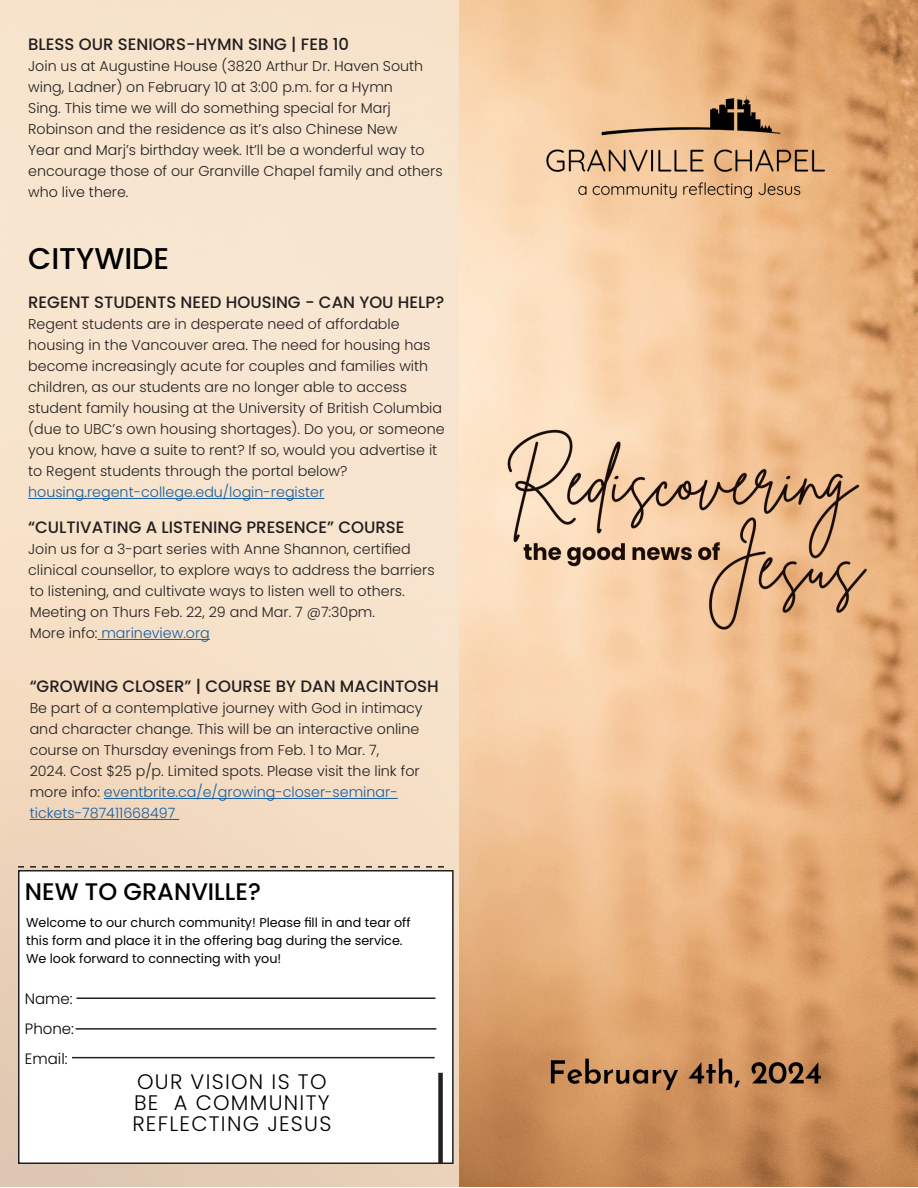
<style>
.page{position:relative;width:918px;height:1188px;background:#fff}
.page>*{position:absolute;margin:0;border:0;box-sizing:border-box;transform-origin:0 0}
.Title_Poppins_uppercase{font:500 30px "Poppins";color:#000}
.t1{font:500 24px "Poppins";color:#000}
.t2{font:300 21px "Poppins";letter-spacing:.06em;color:#000}
.Title_Poppins_uppercase-2{font:500 16.5px "Poppins";color:#231f20}
.t3{font:300 15px "Poppins";color:#000}
.Title_Poppins_uppercase-3{font:300 14.25px/21px "Poppins";color:#231f20}
.Title_Poppins_uppercase-4{font:300 14.25px "Poppins";color:#175d9e}
.t4{font:12.75px/18px "Poppins";color:#000}
.s1{color:#231f20}
.s2{color:#175d9e}
</style>
<div class="page">
<img style="left:1px;top:1px;width:916px;height:1186px">
<div style="left:19px;top:871px;width:434px;height:292px;background:#fff"></div>
<div style="left:18px;top:870px;width:436px;height:294px;border:2px solid #231f20"></div>
<div style="left:438px;top:1073px;width:5px;height:91px;background:#231f20"></div>
<hr style="left:72px;top:1057px;width:363px;height:1px;background:#231f20">
<hr style="left:76px;top:1028px;width:360px;height:2px;background:#231f20">
<hr style="left:76px;top:998px;width:359px;height:1px;background:#231f20">
<svg style="left:18px;top:866px;width:426px;height:2px"></svg>
<hr style="left:28px;top:498px;width:296px;height:1px;background:#175d9e">
<hr style="left:97px;top:639px;width:113px;height:1px;background:#175d9e">
<hr style="left:104px;top:798px;width:294px;height:1px;background:#175d9e">
<hr style="left:30px;top:819px;width:149px;height:1px;background:#175d9e">
<p class="Title_Poppins_uppercase-2" style="left:28px;top:35px;width:322px">BLESS OUR SENIORS-HYMN SING | FEB 10</p>
<p class="Title_Poppins_uppercase-3" style="left:28px;top:56px;width:397px">Join us at Augustine House (3820 Arthur Dr. Haven South</p>
<p class="Title_Poppins_uppercase-3" style="left:28px;top:77px;width:366px">wing, Ladner) on February 10 at 3:00 p.m. for a Hymn</p>
<p class="Title_Poppins_uppercase-3" style="left:28px;top:98px;width:416px">Sing. This time we will do something special for Marj Robinson and the residence as it’s also Chinese New<br>Year and Marj’s birthday week. It’ll be a wonderful way to encourage those of our Granville Chapel family and others who live there.</p>
<p class="Title_Poppins_uppercase" style="left:28px;top:241px;width:143px">CITYWIDE</p>
<p class="Title_Poppins_uppercase-2" style="left:28px;top:293px;width:418px">REGENT STUDENTS NEED HOUSING - CAN YOU HELP?</p>
<p class="Title_Poppins_uppercase-3" style="left:28px;top:314px;width:418px">Regent students are in desperate need of affordable housing in the Vancouver area. The need for housing has become increasingly acute for couples and families with children, as our students are no longer able to access student family housing at the University of British Columbia (due to UBC’s own housing shortages). Do you, or someone you know, have a suite to rent? If so, would you advertise it to Regent students through the portal below?</p>
<p class="Title_Poppins_uppercase-4" style="left:28px;top:484px;width:298px">housing.regent-college.edu/login-register</p>
<p class="Title_Poppins_uppercase-2" style="left:28px;top:518px;width:378px">“CULTIVATING A LISTENING PRESENCE” COURSE</p>
<p class="Title_Poppins_uppercase-3" style="left:28px;top:539px;width:408px">Join us for a 3-part series with Anne Shannon, certified clinical counsellor, to explore ways to address the barriers to listening, and cultivate ways to listen well to others.<br>Meeting on Thurs Feb. 22, 29 and Mar. 7 @7:30pm.</p>
<p class="Title_Poppins_uppercase-4" style="left:30px;top:625px;width:182px"><span class="s1">More info:</span> marineview.org</p>
<p class="Title_Poppins_uppercase-2" style="left:30px;top:677px;width:411px">“GROWING CLOSER” | COURSE BY DAN MACINTOSH</p>
<p class="Title_Poppins_uppercase-3" style="left:30px;top:698px;width:395px">Be part of a contemplative journey with God in intimacy and character change. This will be an interactive online course on Thursday evenings from Feb. 1 to Mar. 7,<br>2024. Cost $25 p/p. Limited spots. Please visit the link for more info: <span class="s2">eventbrite.ca/e/growing-closer-seminar&shy;tickets-787411668497</span></p>
<p class="t1" style="left:25px;top:878px;width:238px">NEW TO GRANVILLE?</p>
<p class="t4" style="left:26px;top:913px;width:386px">Welcome to our church community! Please fill in and tear off this form and place it in the offering bag during the service.</p>
<p class="t4" style="left:26px;top:949px;width:257px">We look forward to connecting with you!</p>
<p class="t3" style="left:25px;top:990px;width:49px">Name:</p>
<p class="t3" style="left:25px;top:1020px;width:51px">Phone:</p>
<p class="t3" style="left:25px;top:1050px;width:44px">Email:</p>
<p class="t2" style="left:137px;top:1070px;width:191px">OUR VISION IS TO</p>
<p class="t2" style="left:134px;top:1091px;width:197px">BE A COMMUNITY</p>
<p class="t2" style="left:132px;top:1112px;width:200px">REFLECTING JESUS</p>
</div>
